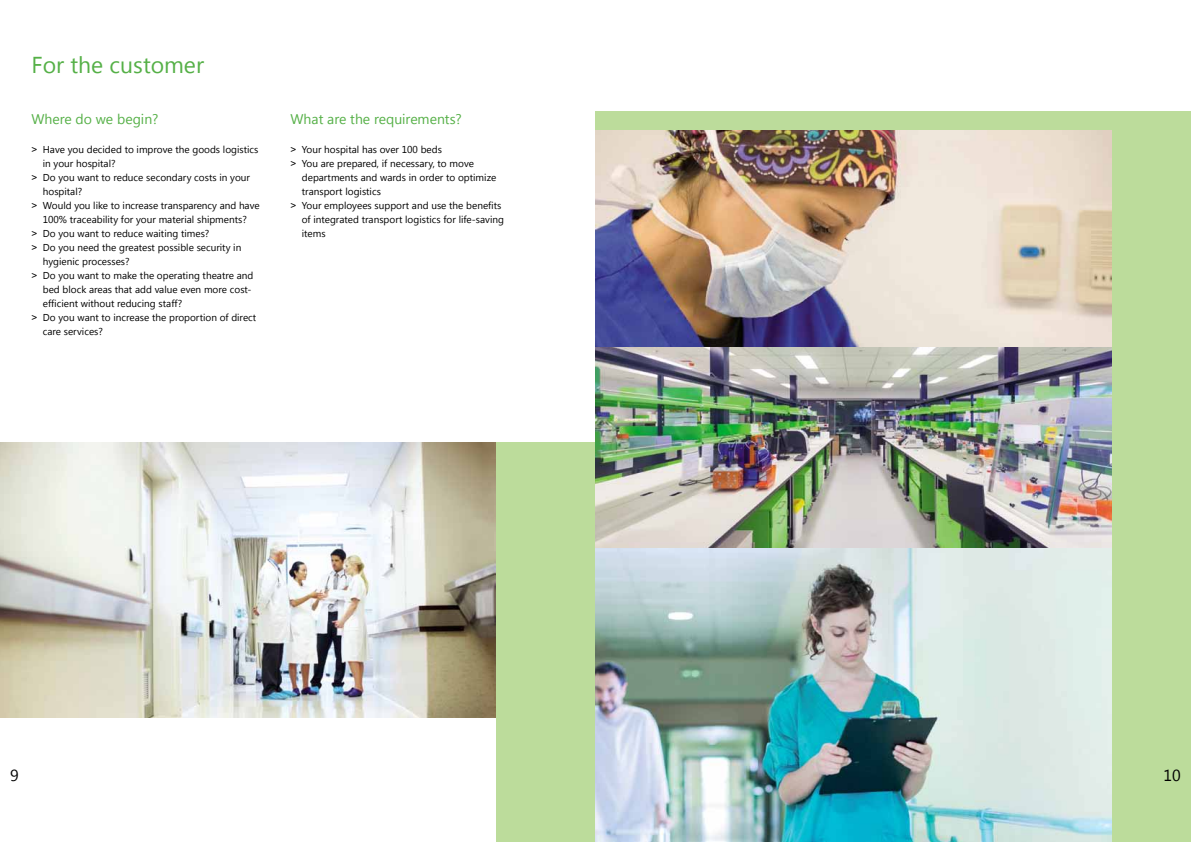
<style>
.page{position:relative;width:1191px;height:842px;background:#fff}
.page>*{position:absolute;margin:0;border:0;box-sizing:border-box;transform-origin:0 0}
.t1{font:23px "Segoe UI";color:#55b047}
.t2{font:16px "Segoe UI";color:#000}
.t3{font:14px "Segoe UI";color:#55b047}
.t4{font:10px "Segoe UI";color:#000}
</style>
<div class="page">
<div style="left:496px;top:442px;width:117px;height:400px;background:#bcdc9b"></div>
<div style="left:595px;top:111px;width:596px;height:731px;background:#bcdc9b"></div>
<img style="left:595px;top:131px;width:516px;height:418px">
<img style="left:595px;top:549px;width:516px;height:293px">
<img style="left:0;top:442px;width:496px;height:276px">
<h1 class="t1" style="left:31px;top:49px;width:174px">For the customer</h1>
<h3 class="t3" style="left:31px;top:109px;width:129px">Where do we begin?</h3>
<p class="t4" style="left:31px;top:143px;width:228px">˃ Have you decided to improve the goods logistics</p>
<p class="t4" style="left:43px;top:157px;width:74px">in your hospital?</p>
<p class="t4" style="left:31px;top:171px;width:220px">˃ Do you want to reduce secondary costs in your</p>
<p class="t4" style="left:43px;top:185px;width:41px">hospital?</p>
<p class="t4" style="left:31px;top:199px;width:230px">˃ Would you like to increase transparency and have</p>
<p class="t4" style="left:43px;top:213px;width:206px">100% traceability for your material shipments?</p>
<p class="t4" style="left:31px;top:227px;width:179px">˃ Do you want to reduce waiting times?</p>
<p class="t4" style="left:31px;top:241px;width:211px">˃ Do you need the greatest possible security in</p>
<p class="t4" style="left:43px;top:255px;width:88px">hygienic processes?</p>
<p class="t4" style="left:31px;top:269px;width:223px">˃ Do you want to make the operating theatre and</p>
<p class="t4" style="left:43px;top:283px;width:210px">bed block areas that add value even more cost-</p>
<p class="t4" style="left:43px;top:297px;width:141px">efficient without reducing staff?</p>
<p class="t4" style="left:31px;top:311px;width:226px">˃ Do you want to increase the proportion of direct</p>
<p class="t4" style="left:43px;top:325px;width:62px">care services?</p>
<h3 class="t3" style="left:290px;top:109px;width:173px">What are the requirements?</h3>
<p class="t4" style="left:290px;top:143px;width:153px">˃ Your hospital has over 100 beds</p>
<p class="t4" style="left:290px;top:157px;width:185px">˃ You are prepared, if necessary, to move</p>
<p class="t4" style="left:302px;top:171px;width:196px">departments and wards in order to optimize</p>
<p class="t4" style="left:302px;top:185px;width:80px">transport logistics</p>
<p class="t4" style="left:290px;top:199px;width:212px">˃ Your employees support and use the benefits</p>
<p class="t4" style="left:302px;top:213px;width:204px">of integrated transport logistics for life-saving</p>
<p class="t4" style="left:302px;top:227px;width:25px">items</p>
<h2 class="t2" style="left:10px;top:764px;width:10px">9</h2>
<h2 class="t2" style="left:1163px;top:764px;width:19px">10</h2>
</div>
